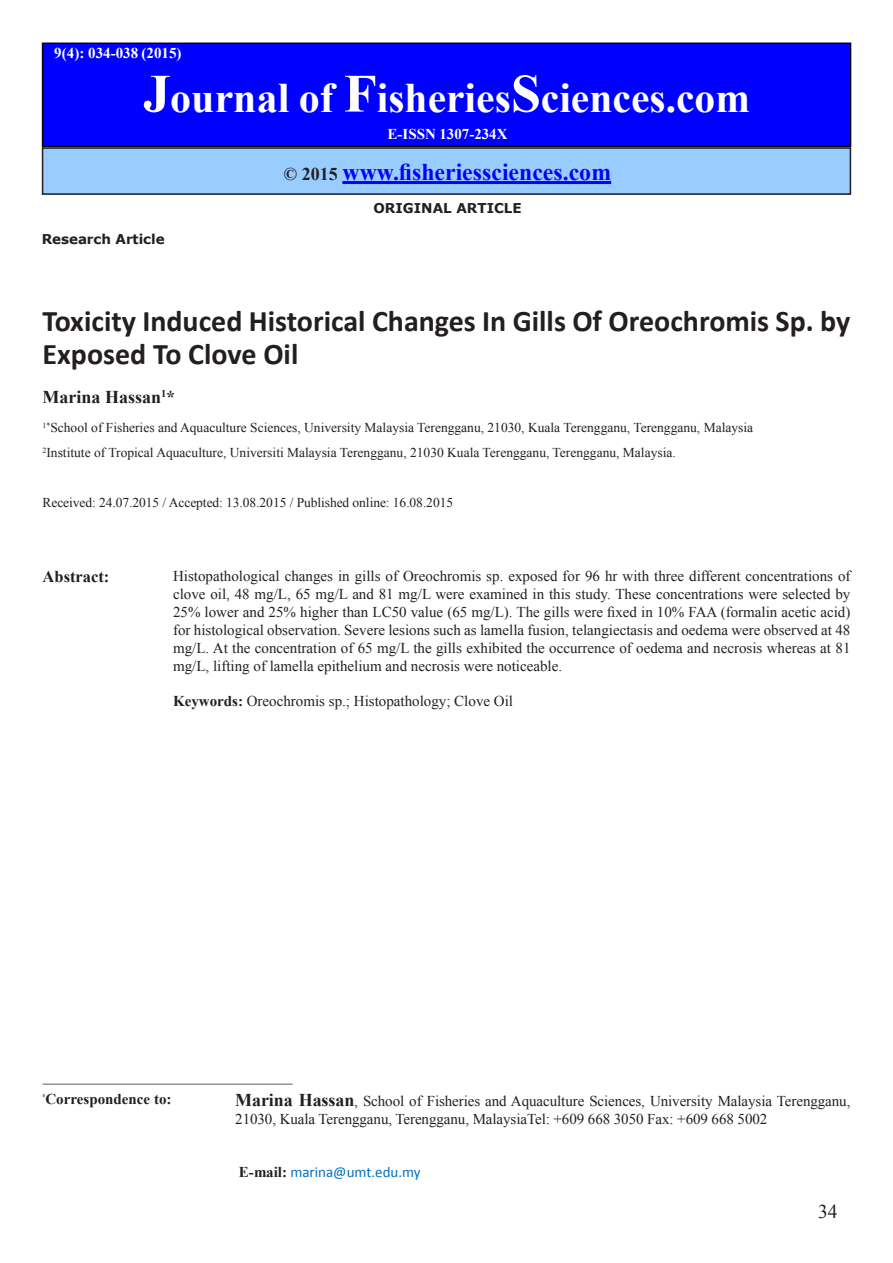
<style>
.page{position:relative;width:893px;height:1263px;background:#fff}
.page>*{position:absolute;margin:0;border:0;box-sizing:border-box;transform-origin:0 0}
.t1{font:700 42px "Times New Roman";color:#fff}
.t2{font:700 30px/33px "Calibri";color:#231f20}
.t3{font:700 24px "Times New Roman";color:#00f}
.t4{font:19.5px "Times New Roman";color:#231f20}
.t5{font:700 18px "Times New Roman";color:#231f20}
.t6{font:700 16.5px "Times New Roman";color:#231f20}
.t7{font:15px/18px "Times New Roman";letter-spacing:-.005em;color:#231f20}
.t8{font:700 15px "Times New Roman";letter-spacing:.005em;color:#fff}
.t9{font:15px "Calibri";color:#0072bc}
.t10{font:700 15px "Times New Roman";color:#231f20}
.t11{font:13.5px "Times New Roman";color:#231f20}
.t12{font:700 13.5px "Verdana";letter-spacing:-.005em;color:#231f20}
.s1{font-size:54px}
.s2{font-size:18px;color:#231f20}
.s3{font-weight:700}
.s4{font-weight:700;font-size:18px}
.s5{font-family:"Times New Roman";font-weight:700;color:#231f20}
</style>
<div class="page">
<div style="left:43px;top:43px;width:807px;height:104px;background:#00f"></div>
<div style="left:42px;top:43px;width:809px;height:104px;border:1px solid #040503"></div>
<div style="left:43px;top:148px;width:807px;height:46px;background:#9cf"></div>
<div style="left:42px;top:147px;width:809px;height:48px;border:2px solid #231f20"></div>
<hr style="left:342px;top:181px;width:269px;height:3px;background:#00f">
<hr style="left:43px;top:1083px;width:250px;height:2px;background:#939598">
<p class="t8" style="left:54px;top:43px;width:129px">9(4): 034-038 (2015)</p>
<p class="t1" style="left:143px;top:68px;width:608px"><span class="s1">J</span>ournal of <span class="s1">F</span>isheries<span class="s1">S</span>ciences.com</p>
<p class="t8" style="left:388px;top:123px;width:121px">E-ISSN 1307-234X</p>
<p class="t3" style="left:284px;top:155px;width:329px"><span class="s2">© 2015</span> www.fisheriessciences.com</p>
<p class="t12" style="left:373px;top:199px;width:150px">ORIGINAL ARTICLE</p>
<p class="t12" style="left:42px;top:229px;width:124px">Research Article</p>
<p class="t2" style="left:43px;top:304px;width:809px">Toxicity Induced Historical Changes In Gills Of Oreochromis Sp. by<br>Exposed To Clove Oil</p>
<p class="t5" style="left:43px;top:385px;width:134px">Marina Hassan<sup>1</sup>*</p>
<p class="t11" style="left:43px;top:419px;width:712px"><sup>1*</sup>School of Fisheries and Aquaculture Sciences, University Malaysia Terengganu, 21030, Kuala Terengganu, Terengganu, Malaysia</p>
<p class="t11" style="left:43px;top:444px;width:635px"><sup>2</sup>Institute of Tropical Aquaculture, Universiti Malaysia Terengganu, 21030 Kuala Terengganu, Terengganu, Malaysia.</p>
<p class="t11" style="left:43px;top:493px;width:412px">Received: 24.07.2015 / Accepted: 13.08.2015 / Published online: 16.08.2015</p>
<p class="t6" style="left:43px;top:565px;width:68px">Abstract:</p>
<p class="t7" style="left:173px;top:567px;width:679px;text-align:justify">Histopathological changes in gills of Oreochromis sp. exposed for 96 hr with three different concentrations of clove oil, 48 mg/L, 65 mg/L and 81 mg/L were examined in this study. These concentrations were selected by 25% lower and 25% higher than LC50 value (65 mg/L). The gills were fixed in 10% FAA (formalin acetic acid) for histological observation. Severe lesions such as lamella fusion, telangiectasis and oedema were observed at 48 mg/L. At the concentration of 65 mg/L the gills exhibited the occurrence of oedema and necrosis whereas at 81 mg/L, lifting of lamella epithelium and necrosis were noticeable.</p>
<p class="t7" style="left:173px;top:692px;width:341px"><span class="s3">Keywords:</span> Oreochromis sp.; Histopathology; Clove Oil</p>
<p class="t10" style="left:43px;top:1089px;width:130px"><sup>*</sup>Correspondence to:</p>
<p class="t7" style="left:235px;top:1092px;width:617px"><span class="s4">Marina Hassan</span>, School of Fisheries and Aquaculture Sciences, University Malaysia Terengganu,<br>21030, Kuala Terengganu, Terengganu, MalaysiaTel: +609 668 3050 Fax: +609 668 5002</p>
<p class="t9" style="left:239px;top:1163px;width:183px"><span class="s5">E-mail:</span> marina@umt.edu.my</p>
<p class="t4" style="left:818px;top:1199px;width:21px">34</p>
</div>
